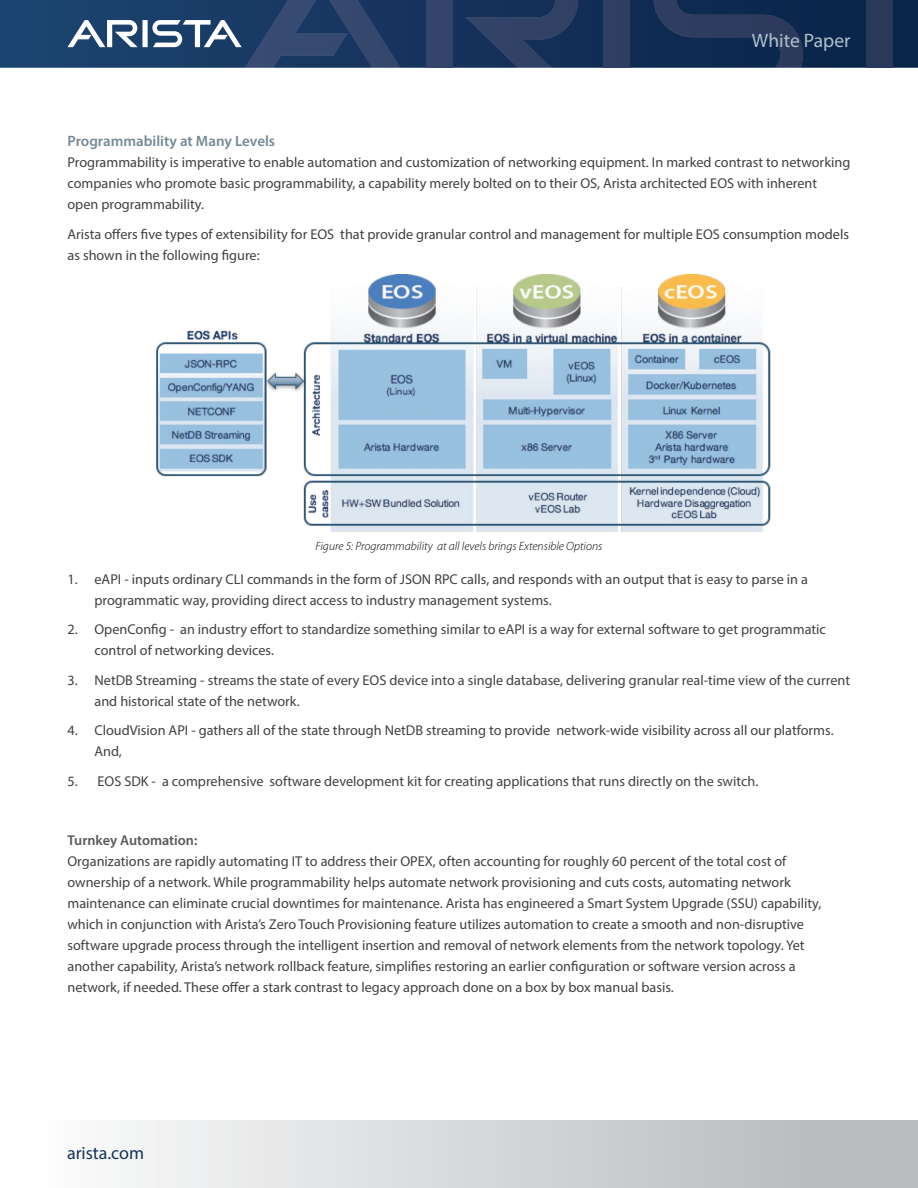
<style>
.page{position:relative;width:918px;height:1188px;background:#fff}
.page>*{position:absolute;margin:0;border:0;box-sizing:border-box;transform-origin:0 0}
.t1{font:19.5px "Myriad Pro";color:#b1c0c9}
.t2{font:18px "Myriad Pro";color:#16325c}
.t3{font:600 15px "Myriad Pro";color:#748a96}
.t4{font:14.25px/21px "Myriad Pro";color:#414042}
.t5{font:600 14.25px "Myriad Pro";color:#58595b}
.t6{font:italic 300 12px "Myriad Pro";color:#000}
</style>
<div class="page">
<svg style="left:0;top:0;width:918px;height:68px;background:#13325a"></svg>
<div style="left:426px;top:0;width:26px;height:68px;background:#34446a"></div>
<svg style="left:465px;top:0;width:113px;height:68px;background:#22385f"></svg>
<svg style="left:67px;top:0;width:333px;height:68px;background:#334f75"></svg>
<div style="left:604px;top:0;width:26px;height:68px;background:#2f3f63"></div>
<svg style="left:654px;top:0;width:149px;height:68px;background:#1a3156"></svg>
<div style="left:867px;top:0;width:26px;height:68px;background:#2a385a"></div>
<div style="left:0;top:1120px;width:918px;height:68px;background:linear-gradient(to right,#fff,#b3b5b7)"></div>
<img style="left:156px;top:274px;width:615px;height:258px">
<h1 class="t1" style="left:752px;top:29px;width:100px">White Paper</h1>
<p class="t3" style="left:68px;top:132px;width:209px">Programmability at Many Levels</p>
<p class="t4" style="left:68px;top:152px;width:784px">Programmability is imperative to enable automation and customization of networking equipment. In marked contrast to networking companies who promote basic programmability, a capability merely bolted on to their OS, Arista architected EOS with inherent open programmability.</p>
<p class="t4" style="left:68px;top:223px;width:783px">Arista offers five types of extensibility for EOS that provide granular control and management for multiple EOS consumption models as shown in the following figure:</p>
<p class="t6" style="left:316px;top:540px;width:288px">Figure 5: Programmability at all levels brings Extensible Options</p>
<p class="t4" style="left:95px;top:568px;width:715px;text-indent:-27px">1. eAPI - inputs ordinary CLI commands in the form of JSON RPC calls, and responds with an output that is easy to parse in a programmatic way, providing direct access to industry management systems.</p>
<p class="t4" style="left:95px;top:619px;width:733px;text-indent:-27px">2. OpenConfig - an industry effort to standardize something similar to eAPI is a way for external software to get programmatic control of networking devices.</p>
<p class="t4" style="left:95px;top:669px;width:757px;text-indent:-27px">3. NetDB Streaming - streams the state of every EOS device into a single database, delivering granular real-time view of the current and historical state of the network.</p>
<p class="t4" style="left:95px;top:720px;width:741px;text-indent:-27px">4. CloudVision API - gathers all of the state through NetDB streaming to provide network-wide visibility across all our platforms.<br>And,</p>
<p class="t4" style="left:68px;top:771px;width:692px">5. EOS SDK - a comprehensive software development kit for creating applications that runs directly on the switch.</p>
<p class="t5" style="left:68px;top:832px;width:132px">Turnkey Automation:</p>
<p class="t4" style="left:68px;top:851px;width:755px">Organizations are rapidly automating IT to address their OPEX, often accounting for roughly 60 percent of the total cost of ownership of a network. While programmability helps automate network provisioning and cuts costs, automating network maintenance can eliminate crucial downtimes for maintenance. Arista has engineered a Smart System Upgrade (SSU) capability, which in conjunction with Arista’s Zero Touch Provisioning feature utilizes automation to create a smooth and non-disruptive software upgrade process through the intelligent insertion and removal of network elements from the network topology. Yet another capability, Arista’s network rollback feature, simplifies restoring an earlier configuration or software version across a network, if needed. These offer a stark contrast to legacy approach done on a box by box manual basis.</p>
<p class="t2" style="left:67px;top:1142px;width:79px">arista.com</p>
</div>
